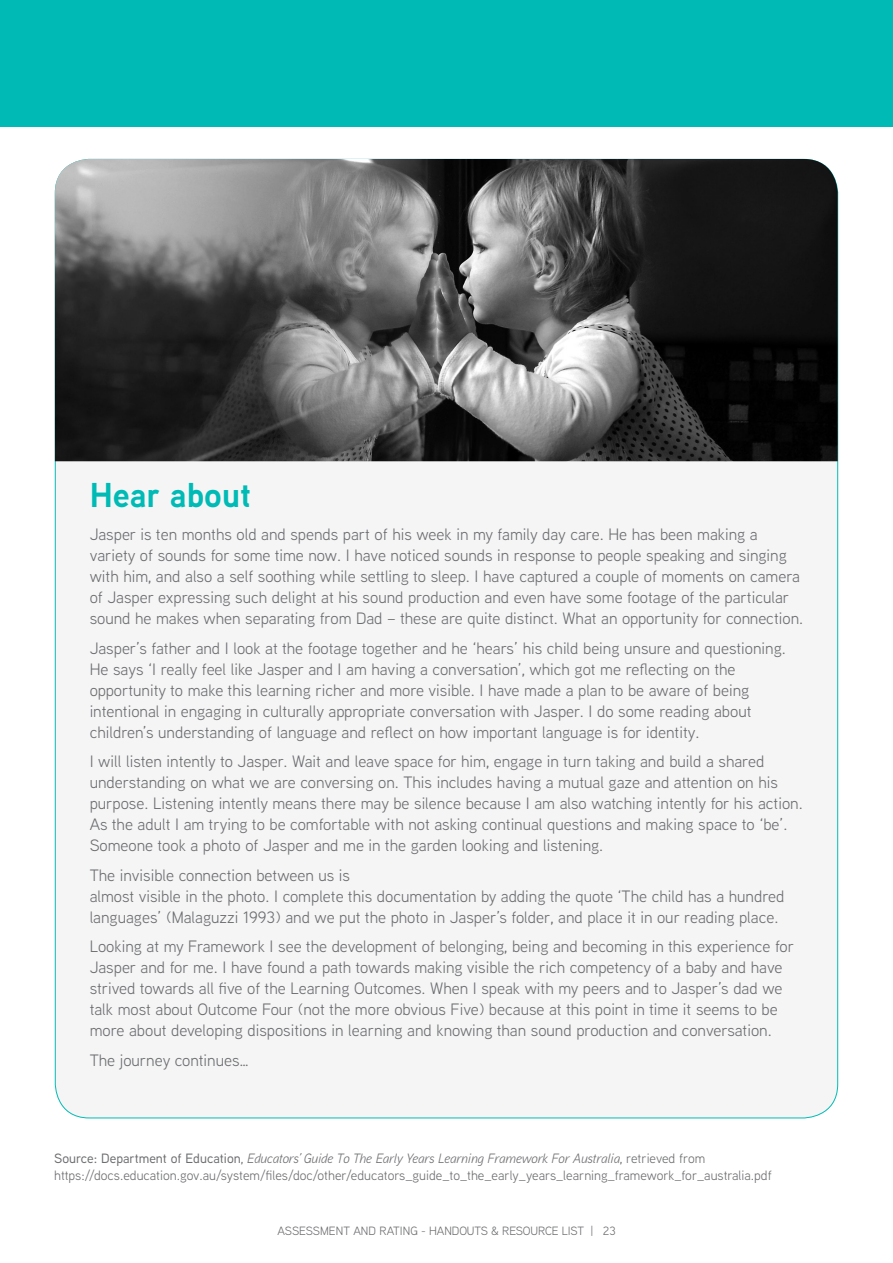
<style>
.page{position:relative;width:893px;height:1263px;background:#fff}
.page>*{position:absolute;margin:0;border:0;box-sizing:border-box;transform-origin:0 0}
.t1{font:700 34.5px "Aaux Next";color:#00bbb5}
.body{font:16.5px/21px "Aaux Next";color:#6c6d70}
.Source{font:13.5px/16.5px "Aaux Next";color:#6c6d70}
.t2{font:12px "Aaux Next";letter-spacing:-.01em;color:#6c6d70}
.s1{font-weight:500}
.s2{font-style:italic}
</style>
<div class="page">
<div style="left:55px;top:159px;width:783px;height:959px;background:#f5f5f6;border-radius:34px"></div>
<img style="left:55px;top:159px;width:783px;height:302px">
<div style="left:0;top:0;width:893px;height:127px;background:#00bbb5"></div>
<p class="t1" style="left:90px;top:470px;width:163px">Hear about</p>
<p class="body" style="left:90px;top:524px;width:715px">Jasper is ten months old and spends part of his week in my family day care. He has been making a variety of sounds for some time now. I have noticed sounds in response to people speaking and singing with him, and also a self soothing while settling to sleep. I have captured a couple of moments on camera of Jasper expressing such delight at his sound production and even have some footage of the particular sound he makes when separating from Dad – these are quite distinct. What an opportunity for connection.</p>
<p class="body" style="left:90px;top:637px;width:698px">Jasper’s father and I look at the footage together and he ‘hears’ his child being unsure and questioning.<br>He says ‘I really feel like Jasper and I am having a conversation’, which got me reflecting on the opportunity to make this learning richer and more visible. I have made a plan to be aware of being intentional in engaging in culturally appropriate conversation with Jasper. I do some reading about children’s understanding of language and reflect on how important language is for identity.</p>
<p class="body" style="left:90px;top:751px;width:715px">I will listen intently to Jasper. Wait and leave space for him, engage in turn taking and build a shared understanding on what we are conversing on. This includes having a mutual gaze and attention on his purpose. Listening intently means there may be silence because I am also watching intently for his action.<br>As the adult I am trying to be comfortable with not asking continual questions and making space to ‘be’.<br>Someone took a photo of Jasper and me in the garden looking and listening.</p>
<p class="body" style="left:90px;top:864px;width:696px">The invisible connection between us is<br>almost visible in the photo. I complete this documentation by adding the quote ‘The child has a hundred languages’ (Malaguzzi 1993) and we put the photo in Jasper’s folder, and place it in our reading place.</p>
<p class="body" style="left:90px;top:936px;width:706px">Looking at my Framework I see the development of belonging, being and becoming in this experience for Jasper and for me. I have found a path towards making visible the rich competency of a baby and have strived towards all five of the Learning Outcomes. When I speak with my peers and to Jasper’s dad we talk most about Outcome Four (not the more obvious Five) because at this point in time it seems to be more about developing dispositions in learning and knowing than sound production and conversation.</p>
<p class="body" style="left:90px;top:1049px;width:161px">The journey continues…</p>
<p class="Source" style="left:54px;top:1150px;width:719px"><span class="s1">Source: Department of Education</span>, <span class="s2">Educators’ Guide To The Early Years Learning Framework For Australia</span>, retrieved from https://docs.education.gov.au/system/files/doc/other/educators_guide_to_the_early_years_learning_framework_for_australia.pdf</p>
<p class="t2" style="left:277px;top:1223px;width:340px">ASSESSMENT AND RATING - HANDOUTS &amp; RESOURCE LIST | 23</p>
</div>
